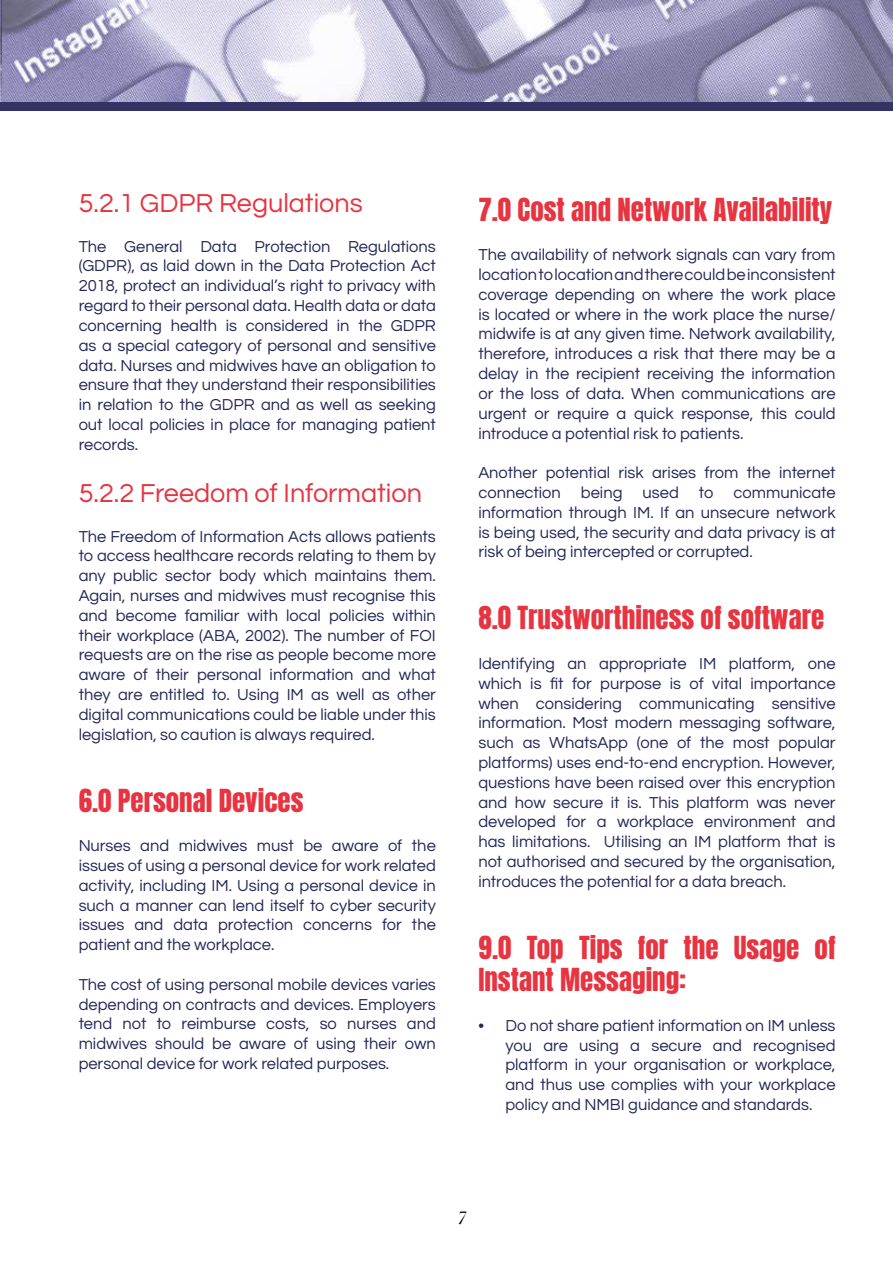
<style>
.page{position:relative;width:893px;height:1263px;background:#fff}
.page>*{position:absolute;margin:0;border:0;box-sizing:border-box;transform-origin:0 0}
.t1{font:27px/32.4px "Anton";color:#e73440}
.t2{font:27px "Questrial";color:#e73440}
.t3{font:italic 18px "Didot LT Std";color:#000}
.t4{font:16.5px/19.8px "Questrial";color:#232857;text-align:justify}
</style>
<div class="page">
<img style="left:0;top:0;width:893px;height:102px">
<div style="left:0;top:102px;width:893px;height:8px;background:#336"></div>
<h1 class="t2" style="left:79px;top:190px;width:286px">5.2.1 GDPR Regulations</h1>
<p class="t4" style="left:79px;top:237px;width:359px">The General Data Protection Regulations (GDPR), as laid down in the Data Protection Act 2018, protect an individual’s right to privacy with regard to their personal data. Health data or data concerning health is considered in the GDPR as a special category of personal and sensitive data. Nurses and midwives have an obligation to ensure that they understand their responsibilities in relation to the GDPR and as well as seeking out local policies in place for managing patient records.</p>
<h1 class="t2" style="left:79px;top:480px;width:345px">5.2.2 Freedom of Information</h1>
<p class="t4" style="left:79px;top:527px;width:359px">The Freedom of Information Acts allows patients to access healthcare records relating to them by any public sector body which maintains them.<br>Again, nurses and midwives must recognise this and become familiar with local policies within their workplace (ABA, 2002). The number of FOI requests are on the rise as people become more aware of their personal information and what they are entitled to. Using IM as well as other digital communications could be liable under this legislation, so caution is always required.</p>
<h1 class="t1" style="left:79px;top:786px;width:226px">6.0 Personal Devices</h1>
<p class="t4" style="left:79px;top:836px;width:359px">Nurses and midwives must be aware of the issues of using a personal device for work related activity, including IM. Using a personal device in such a manner can lend itself to cyber security issues and data protection concerns for the patient and the workplace.</p>
<p class="t4" style="left:79px;top:975px;width:359px">The cost of using personal mobile devices varies depending on contracts and devices. Employers tend not to reimburse costs, so nurses and midwives should be aware of using their own personal device for work related purposes.</p>
<h1 class="t1" style="left:478px;top:195px;width:355px">7.0 Cost and Network Availability</h1>
<p class="t4" style="left:478px;top:245px;width:359px">The availability of network signals can vary from location to location and there could be inconsistent coverage depending on where the work place is located or where in the work place the nurse/ midwife is at any given time. Network availability, therefore, introduces a risk that there may be a delay in the recipient receiving the information or the loss of data. When communications are urgent or require a quick response, this could introduce a potential risk to patients.</p>
<p class="t4" style="left:478px;top:463px;width:359px">Another potential risk arises from the internet connection being used to communicate information through IM. If an unsecure network is being used, the security and data privacy is at risk of being intercepted or corrupted.</p>
<h1 class="t1" style="left:478px;top:604px;width:347px">8.0 Trustworthiness of software</h1>
<p class="t4" style="left:478px;top:654px;width:359px">Identifying an appropriate IM platform, one which is fit for purpose is of vital importance when considering communicating sensitive information. Most modern messaging software, such as WhatsApp (one of the most popular platforms) uses end-to-end encryption. However, questions have been raised over this encryption and how secure it is. This platform was never developed for a workplace environment and has limitations. Utilising an IM platform that is not authorised and secured by the organisation, introduces the potential for a data breach.</p>
<h1 class="t1" style="left:478px;top:933px;width:359px">9.0 Top Tips for the Usage of<br>Instant Messaging:</h1>
<p class="t4" style="left:505px;top:1016px;width:332px;text-indent:-27px">• Do not share patient information on IM unless you are using a secure and recognised platform in your organisation or workplace, and thus use complies with your workplace policy and NMBI guidance and standards.</p>
<p class="t3" style="left:458px;top:1207px;width:10px">7</p>
</div>
